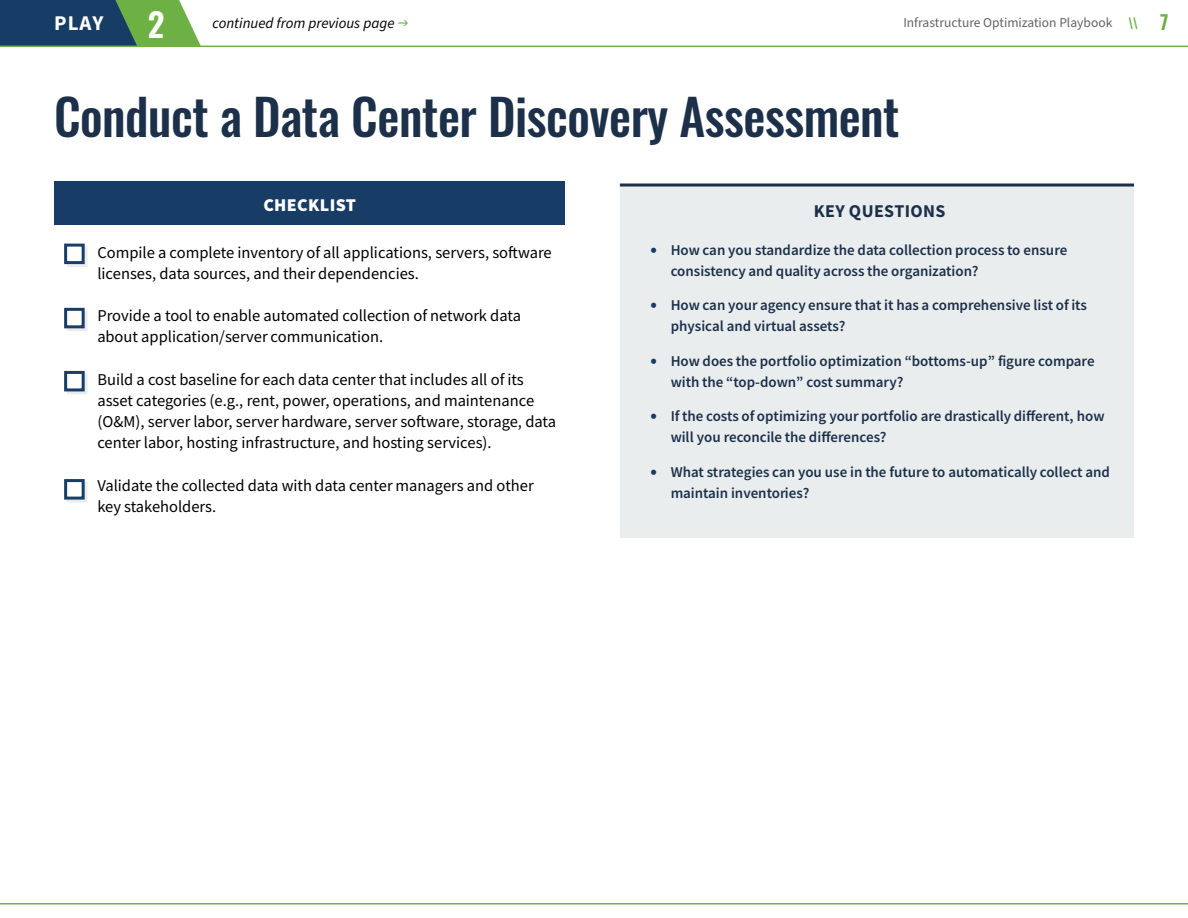
<style>
.page{position:relative;width:1188px;height:918px;background:#fff}
.page>*{position:absolute;margin:0;border:0;box-sizing:border-box;transform-origin:0 0}
.t1{font:49.5px "Oswald";letter-spacing:-.01em;color:#1c304a}
.t2{font:600 33px "Oswald";color:#fff}
.t3{font:21px "Source Sans Variable";color:#fff}
.t4{font:600 19.5px "Oswald";color:#6db144}
.t5{font:18px "Source Sans Variable";letter-spacing:.06em;color:#1c304a}
.t6{font:900 18px "Source Sans Pro";letter-spacing:.02em;color:#fff}
.checklist_text{font:16.5px/21px "Source Sans Variable";letter-spacing:.02em;color:#000}
.t7{font:15px/21px "Source Sans Variable";letter-spacing:.03em;color:#1c304a}
.t8{font:italic 15px "Source Sans Pro";color:#000}
.t9{font:13.5px "Source Sans Pro";color:#646363}
.s1{font-weight:700;color:#6db144}
.s2{font-family:"Source Sans Pro";font-weight:900;font-size:18px;color:#173d66}
</style>
<div class="page">
<svg style="left:0;top:0;width:201px;height:46px;background:#3f6d63"></svg>
<hr style="left:0;top:46px;width:1188px;height:1px;background:#6db144">
<hr style="left:0;top:903px;width:1188px;height:1px;background:#6db144">
<div style="left:620px;top:185px;width:514px;height:353px;background:#e9edee"></div>
<hr style="left:620px;top:184px;width:514px;height:3px;background:#1c304a">
<div style="left:55px;top:181px;width:510px;height:43px;background:#173d66"></div>
<svg style="left:67px;top:246px;width:20px;height:21px"></svg>
<div style="left:64px;top:244px;width:21px;height:20px;background:#fff;border:3px solid #183d66"></div>
<svg style="left:67px;top:311px;width:20px;height:20px"></svg>
<div style="left:64px;top:308px;width:21px;height:20px;background:#fff;border:3px solid #183d66"></div>
<svg style="left:67px;top:374px;width:20px;height:20px"></svg>
<div style="left:64px;top:371px;width:21px;height:20px;background:#fff;border:3px solid #183d66"></div>
<div style="left:67px;top:482px;width:20px;height:20px;background:#e9edee"></div>
<div style="left:64px;top:479px;width:21px;height:21px;background:#fff;border:3px solid #183d66"></div>
<p class="t3" style="left:54px;top:10px;width:49px">PLAY</p>
<p class="t2" style="left:148px;top:8px;width:18px">2</p>
<p class="t9" style="left:903px;top:14px;width:236px">Infrastructure Optimization Playbook <span class="s1">\\</span></p>
<p class="t4" style="left:1160px;top:12px;width:10px">7</p>
<p class="t8" style="left:212px;top:13px;width:184px">continued from previous page</p>
<p class="t1" style="left:54px;top:72px;width:847px">Conduct a Data Center Discovery Assessment</p>
<p class="t6" style="left:263px;top:192px;width:94px">CHECKLIST</p>
<p class="checklist_text" style="left:97px;top:242px;width:456px">Compile a complete inventory of all applications, servers, software licenses, data sources, and their dependencies.</p>
<p class="checklist_text" style="left:97px;top:306px;width:425px">Provide a tool to enable automated collection of network data about application/server communication.</p>
<p class="checklist_text" style="left:97px;top:369px;width:460px">Build a cost baseline for each data center that includes all of its asset categories (e.g., rent, power, operations, and maintenance (O&amp;M), server labor, server hardware, server software, storage, data center labor, hosting infrastructure, and hosting services).</p>
<p class="checklist_text" style="left:97px;top:475px;width:437px">Validate the collected data with data center managers and other key stakeholders.</p>
<p class="t5" style="left:814px;top:200px;width:133px">KEY QUESTIONS</p>
<p class="t7" style="left:671px;top:239px;width:398px;text-indent:-20px"><span class="s2">•</span> How can you standardize the data collection process to ensure consistency and quality across the organization?</p>
<p class="t7" style="left:671px;top:295px;width:417px;text-indent:-20px"><span class="s2">•</span> How can your agency ensure that it has a comprehensive list of its physical and virtual assets?</p>
<p class="t7" style="left:671px;top:350px;width:425px;text-indent:-20px"><span class="s2">•</span> How does the portfolio optimization “bottoms-up” figure compare with the “top-down” cost summary?</p>
<p class="t7" style="left:671px;top:406px;width:434px;text-indent:-20px"><span class="s2">•</span> If the costs of optimizing your portfolio are drastically different, how will you reconcile the differences?</p>
<p class="t7" style="left:671px;top:461px;width:440px;text-indent:-20px"><span class="s2">•</span> What strategies can you use in the future to automatically collect and maintain inventories?</p>
</div>
